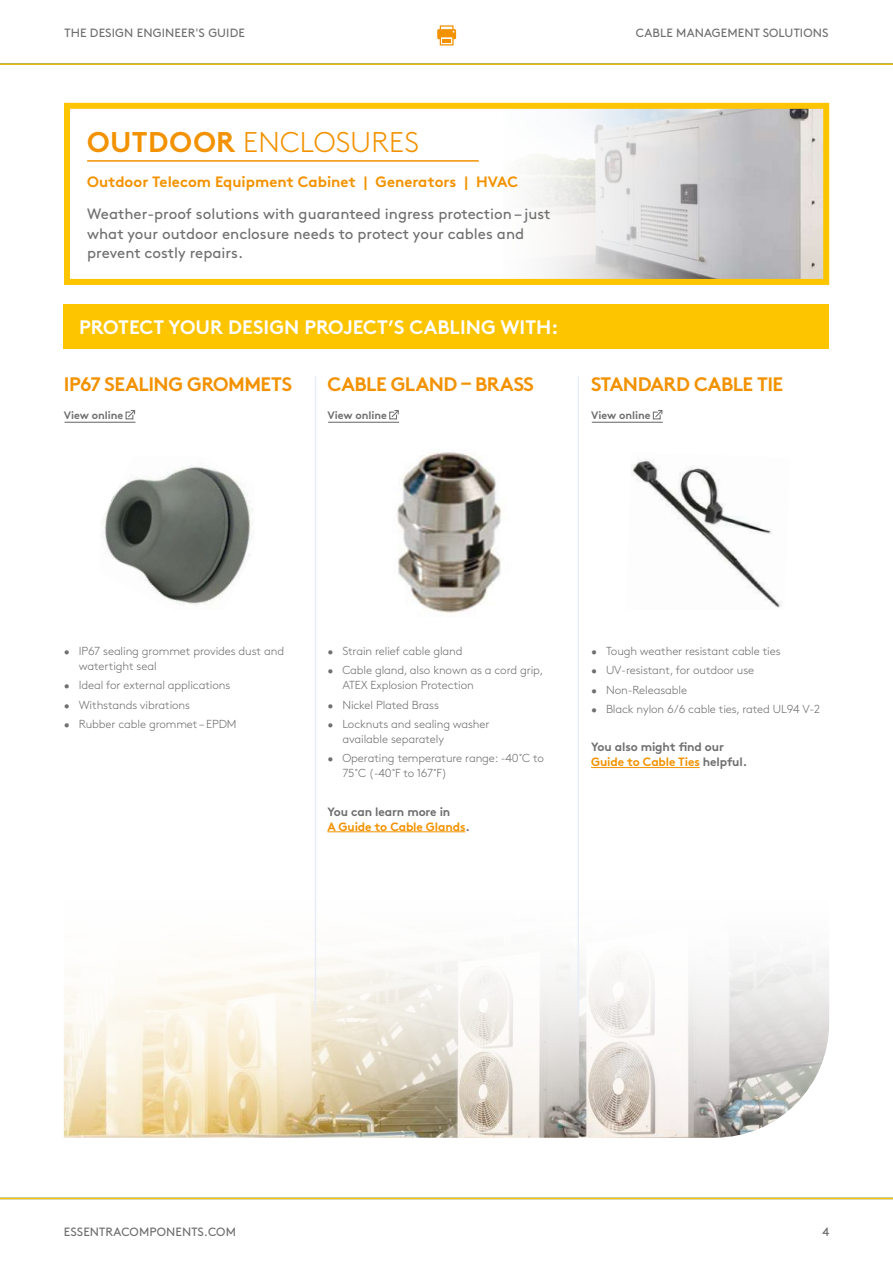
<style>
.page{position:relative;width:893px;height:1263px;background:#fff}
.page>*{position:absolute;margin:0;border:0;box-sizing:border-box;transform-origin:0 0}
.t1{font:300 28.5px "Brown Pro";letter-spacing:.01em;color:#f39200}
.t2{font:700 19.5px "Brown Pro";letter-spacing:-.025em;color:#f39200}
.t3{font:700 19.5px "Brown Pro";color:#fff}
.t4{font:15px/19.5px "Brown Pro";color:#706f6f}
.t5{font:700 15px "Brown Pro";color:#f39200}
.t6{font:12px "Brown Pro";letter-spacing:.01em;color:#706f6f}
.t7{font:700 12px/15px "Brown Pro";letter-spacing:-.01em;color:#706f6f}
.t8{font:700 12px/15px "Brown Pro";letter-spacing:-.01em;color:#f39200}
.t9{font:300 11.7px/15px "Brown Pro";letter-spacing:-.01em;color:#706f6f}
.t10{font:700 10.8px "Brown Pro";color:#706f6f}
.s1{font-weight:700}
.s2{color:#706f6f}
.s3{color:#f39200}
</style>
<div class="page">
<svg style="left:437px;top:25px;width:19px;height:21px"></svg>
<hr style="left:315px;top:376px;width:1px;height:637px;background:#e8eef9">
<hr style="left:577px;top:376px;width:2px;height:637px;background:#e8eef9">
<hr style="left:0;top:63px;width:893px;height:2px;background:#fdc400">
<hr style="left:0;top:1198px;width:893px;height:1px;background:#fdc400">
<img style="left:101px;top:465px;width:152px;height:140px">
<svg style="left:125px;top:410px;width:11px;height:10px"></svg>
<hr style="left:64px;top:422px;width:71px;height:1px;background:#706f6f">
<img style="left:397px;top:452px;width:105px;height:162px">
<img style="left:631px;top:459px;width:150px;height:149px">
<svg style="left:389px;top:410px;width:10px;height:10px"></svg>
<hr style="left:328px;top:422px;width:71px;height:1px;background:#706f6f">
<svg style="left:652px;top:410px;width:11px;height:10px"></svg>
<hr style="left:592px;top:422px;width:71px;height:1px;background:#706f6f">
<img style="left:64px;top:878px;width:765px;height:260px">
<img style="left:743px;top:110px;width:79px;height:168px">
<svg style="left:532px;top:110px;width:211px;height:168px"></svg>
<div style="left:64px;top:103px;width:765px;height:182px;border:6px solid #fdc400"></div>
<hr style="left:87px;top:160px;width:392px;height:2px;background:#f39200">
<div style="left:64px;top:304px;width:765px;height:45px;background:#fdc400"></div>
<hr style="left:327px;top:831px;width:138px;height:1px;background:#f39200">
<hr style="left:591px;top:767px;width:109px;height:1px;background:#f39200">
<p class="t6" style="left:65px;top:24px;width:182px">THE DESIGN ENGINEER'S GUIDE</p>
<p class="t6" style="left:636px;top:24px;width:194px">CABLE MANAGEMENT SOLUTIONS</p>
<h1 class="t1" style="left:87px;top:121px;width:333px"><span class="s1">OUTDOOR</span> ENCLOSURES</h1>
<p class="t5" style="left:87px;top:170px;width:432px">Outdoor Telecom Equipment Cabinet | Generators | HVAC</p>
<p class="t4" style="left:87px;top:203px;width:465px">Weather-proof solutions with guaranteed ingress protection – just what your outdoor enclosure needs to protect your cables and prevent costly repairs.</p>
<h2 class="t3" style="left:79px;top:311px;width:481px">PROTECT YOUR DESIGN PROJECT’S CABLING WITH:</h2>
<h2 class="t2" style="left:64px;top:368px;width:230px">IP67 SEALING GROMMETS</h2>
<h2 class="t2" style="left:327px;top:368px;width:208px">CABLE GLAND – BRASS</h2>
<h2 class="t2" style="left:591px;top:368px;width:194px">STANDARD CABLE TIE</h2>
<p class="t10" style="left:64px;top:407px;width:61px">View online</p>
<p class="t10" style="left:327px;top:407px;width:61px">View online</p>
<p class="t10" style="left:591px;top:407px;width:61px">View online</p>
<p class="t9" style="left:79px;top:643px;width:207px;text-indent:-15px">• IP67 sealing grommet provides dust and watertight seal</p>
<p class="t9" style="left:64px;top:677px;width:168px">• Ideal for external applications</p>
<p class="t9" style="left:64px;top:696px;width:128px">• Withstands vibrations</p>
<p class="t9" style="left:64px;top:715px;width:174px">• Rubber cable grommet – EPDM</p>
<p class="t9" style="left:327px;top:643px;width:137px">• Strain relief cable gland</p>
<p class="t9" style="left:342px;top:662px;width:203px;text-indent:-15px">• Cable gland, also known as a cord grip,<br>ATEX Explosion Protection</p>
<p class="t9" style="left:327px;top:696px;width:113px">• Nickel Plated Brass</p>
<p class="t9" style="left:342px;top:715px;width:149px;text-indent:-15px">• Locknuts and sealing washer available separately</p>
<p class="t9" style="left:342px;top:750px;width:203px;text-indent:-15px">• Operating temperature range: -40˚C to<br>75˚C (-40˚F to 167˚F)</p>
<p class="t8" style="left:327px;top:803px;width:144px"><span class="s2">You can learn more in<br></span>A Guide to Cable Glands<span class="s2">.</span></p>
<p class="t9" style="left:591px;top:643px;width:191px">• Tough weather resistant cable ties</p>
<p class="t9" style="left:591px;top:662px;width:165px">• UV-resistant, for outdoor use</p>
<p class="t9" style="left:591px;top:681px;width:97px">• Non-Releasable</p>
<p class="t9" style="left:591px;top:700px;width:231px">• Black nylon 6/6 cable ties, rated UL94 V-2</p>
<p class="t7" style="left:591px;top:738px;width:158px">You also might find our<br><span class="s3">Guide to Cable Ties</span> helpful.</p>
<p class="t6" style="left:64px;top:1222px;width:174px">ESSENTRACOMPONENTS.COM</p>
<p class="t6" style="left:822px;top:1222px;width:8px">4</p>
</div>
